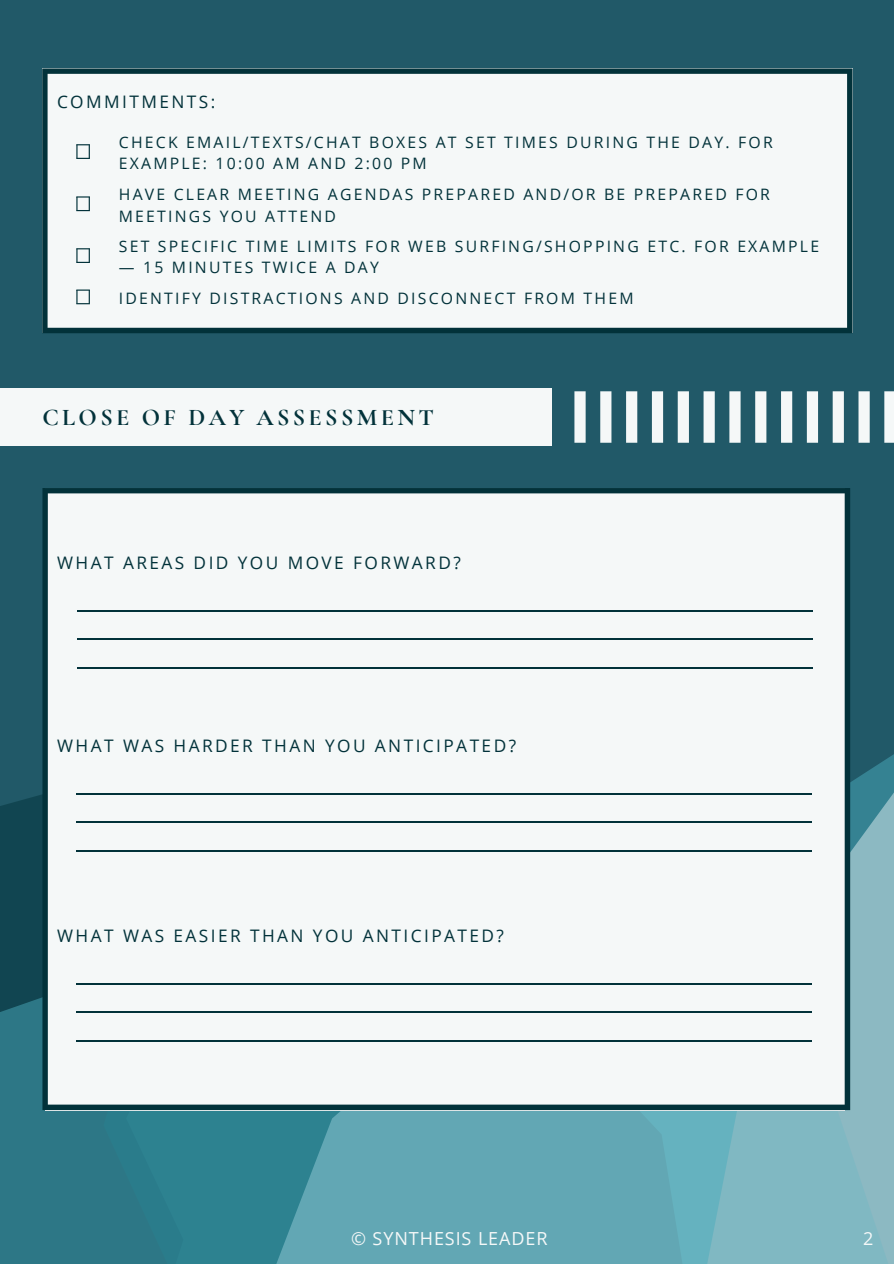
<style>
.page{position:relative;width:894px;height:1264px;background:#fff}
.page>*{position:absolute;margin:0;border:0;box-sizing:border-box;transform-origin:0 0}
.t1{font:700 24px "Cormorant Garamond";letter-spacing:.14em;color:#02323a}
.t2{font:18px "Open Sans";letter-spacing:.05em;color:#f5f8f8}
.t3{font:17.25px "Open Sans";letter-spacing:.14em;color:#02323a}
.t4{font:15.75px/21.5px "Open Sans";letter-spacing:.14em;color:#02323a}
</style>
<div class="page">
<div style="left:0;top:0;width:893px;height:1263px;background:#215968"></div>
<svg style="left:741px;top:750px;width:152px;height:513px;background:#7db1bb"></svg>
<svg style="left:0;top:869px;width:741px;height:394px;background:#49929f"></svg>
<div style="left:42px;top:68px;width:810px;height:265px;background:#f5f8f8"></div>
<div style="left:42px;top:488px;width:807px;height:622px;background:#f5f8f8"></div>
<hr style="left:77px;top:610px;width:735px;height:1px;background:#02323a">
<hr style="left:77px;top:638px;width:735px;height:1px;background:#02323a">
<hr style="left:77px;top:667px;width:735px;height:1px;background:#02323a">
<hr style="left:76px;top:793px;width:736px;height:1px;background:#02323a">
<hr style="left:76px;top:821px;width:736px;height:1px;background:#02323a">
<hr style="left:76px;top:850px;width:736px;height:1px;background:#02323a">
<div style="left:0;top:388px;width:552px;height:57px;background:#f5f8f8"></div>
<svg style="left:574px;top:391px;width:319px;height:52px"></svg>
<hr style="left:76px;top:983px;width:736px;height:1px;background:#02323a">
<hr style="left:76px;top:1011px;width:736px;height:1px;background:#02323a">
<hr style="left:76px;top:1040px;width:736px;height:1px;background:#02323a">
<svg style="left:76px;top:144px;width:14px;height:15px"></svg>
<svg style="left:76px;top:196px;width:14px;height:15px"></svg>
<svg style="left:76px;top:248px;width:14px;height:15px"></svg>
<svg style="left:76px;top:289px;width:14px;height:15px"></svg>
<p class="t3" style="left:57px;top:90px;width:160px">COMMITMENTS:</p>
<p class="t4" style="left:119px;top:131px;width:655px">CHECK EMAIL/TEXTS/CHAT BOXES AT SET TIMES DURING THE DAY. FOR<br>EXAMPLE: 10:00 AM AND 2:00 PM</p>
<p class="t4" style="left:119px;top:183px;width:652px">HAVE CLEAR MEETING AGENDAS PREPARED AND/OR BE PREPARED FOR<br>MEETINGS YOU ATTEND</p>
<p class="t4" style="left:119px;top:235px;width:701px">SET SPECIFIC TIME LIMITS FOR WEB SURFING/SHOPPING ETC. FOR EXAMPLE</p>
<p class="t4" style="left:119px;top:257px;width:261px">— 15 MINUTES TWICE A DAY</p>
<p class="t4" style="left:119px;top:287px;width:516px">IDENTIFY DISTRACTIONS AND DISCONNECT FROM THEM</p>
<p class="t1" style="left:42px;top:402px;width:393px">CLOSE OF DAY ASSESSMENT</p>
<p class="t3" style="left:57px;top:550px;width:405px">WHAT AREAS DID YOU MOVE FORWARD?</p>
<p class="t3" style="left:57px;top:733px;width:460px">WHAT WAS HARDER THAN YOU ANTICIPATED?</p>
<p class="t3" style="left:57px;top:924px;width:448px">WHAT WAS EASIER THAN YOU ANTICIPATED?</p>
<p class="t2" style="left:351px;top:1225px;width:198px">© SYNTHESIS LEADER</p>
<p class="t2" style="left:863px;top:1225px;width:12px">2</p>
</div>
